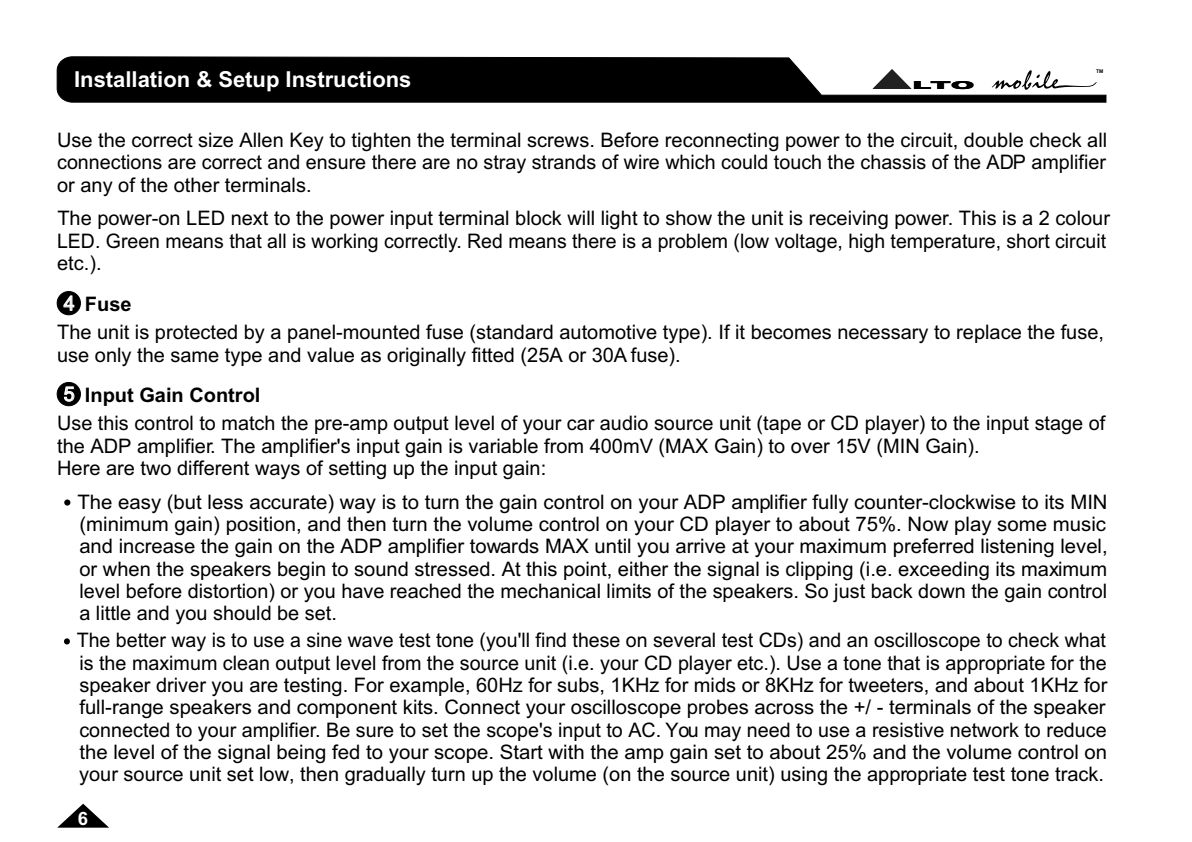
<style>
.page{position:relative;width:1192px;height:842px;background:#fff}
.page>*{position:absolute;margin:0;border:0;box-sizing:border-box;transform-origin:0 0}
.t1{font:700 22px "Arial";color:#fff}
.t2{font:20px/22.4px "Arial";color:#000}
.t3{font:700 20px "Arial";color:#000}
.t4{font:700 18.4px "Arial";color:#fff}
.t5{font:900 11px "Arial";color:#000;scale:2.68 1}
.t6{font:700 5px "Arial";color:#000}
.s1{font-weight:400;color:#fff}
.s2{color:#fff}
.s3{font-weight:700}
</style>
<div class="page">
<div style="left:57px;top:291px;width:24px;height:24px;background:#000;border:1px solid #000;border-radius:50%"></div>
<div style="left:57px;top:382px;width:24px;height:24px;background:#000;border:1px solid #000;border-radius:50%"></div>
<svg style="left:64px;top:499px;width:6px;height:7px"></svg>
<svg style="left:57px;top:57px;width:1049px;height:46px;fill:#000"></svg>
<svg style="left:64px;top:638px;width:6px;height:6px"></svg>
<svg style="left:57px;top:804px;width:52px;height:24px"></svg>
<p class="t1" style="left:74px;top:71px;width:339px">Installation &amp; Setup Instructions</p>
<p class="t5" style="left:912px;top:81px;width:25px">LTO</p>
<p class="t6" style="left:1096px;top:69px;width:9px">TM</p>
<p class="t2" style="left:57px;top:131px;width:1052px;text-align:justify">Use the correct size Allen Key to tighten the terminal screws. Before reconnecting power to the circuit, double check all connections are correct and ensure there are no stray strands of wire which could touch the chassis of the ADP amplifier or any of the other terminals.</p>
<p class="t2" style="left:57px;top:209px;width:1054px">The power-on LED next to the power input terminal block will light to show the unit is receiving power. This is a 2 colour<br>LED. Green means that all is working correctly. Red means there is a problem (low voltage, high temperature, short circuit etc.).</p>
<p class="t3" style="left:64px;top:296px;width:69px"><span class="s1">4</span> Fuse</p>
<p class="t2" style="left:57px;top:323px;width:1048px">The unit is protected by a panel-mounted fuse (standard automotive type). If it becomes necessary to replace the fuse, use only the same type and value as originally fitted (25A or 30A fuse).</p>
<p class="t2" style="left:57px;top:382px;width:1050px;line-height:28.6px;text-indent:6px"><span class="s2">5</span> <span class="s3">Input Gain Control<br></span>Use this control to match the pre-amp output level of your car audio source unit (tape or CD player) to the input stage of</p>
<p class="t2" style="left:57px;top:436px;width:924px">the ADP amplifier. The amplifier's input gain is variable from 400mV (MAX Gain) to over 15V (MIN Gain).<br>Here are two different ways of setting up the input gain:</p>
<p class="t2" style="left:78px;top:492px;width:1032px;text-align:justify">The easy (but less accurate) way is to turn the gain control on your ADP amplifier fully counter-clockwise to its MIN (minimum gain) position, and then turn the volume control on your CD player to about 75%. Now play some music and increase the gain on the ADP amplifier towards MAX until you arrive at your maximum preferred listening level, or when the speakers begin to sound stressed. At this point, either the signal is clipping (i.e. exceeding its maximum level before distortion) or you have reached the mechanical limits of the speakers. So just back down the gain control a little and you should be set.</p>
<p class="t2" style="left:77px;top:631px;width:1032px;text-align:justify">The better way is to use a sine wave test tone (you'll find these on several test CDs) and an oscilloscope to check what is the maximum clean output level from the source unit (i.e. your CD player etc.). Use a tone that is appropriate for the speaker driver you are testing. For example, 60Hz for subs, 1KHz for mids or 8KHz for tweeters, and about 1KHz for full-range speakers and component kits. Connect your oscilloscope probes across the +/ - terminals of the speaker connected to your amplifier. Be sure to set the scope's input to AC. You may need to use a resistive network to reduce the level of the signal being fed to your scope. Start with the amp gain set to about 25% and the volume control on your source unit set low, then gradually turn up the volume (on the source unit) using the appropriate test tone track.</p>
<p class="t4" style="left:78px;top:812px;width:12px">6</p>
</div>
